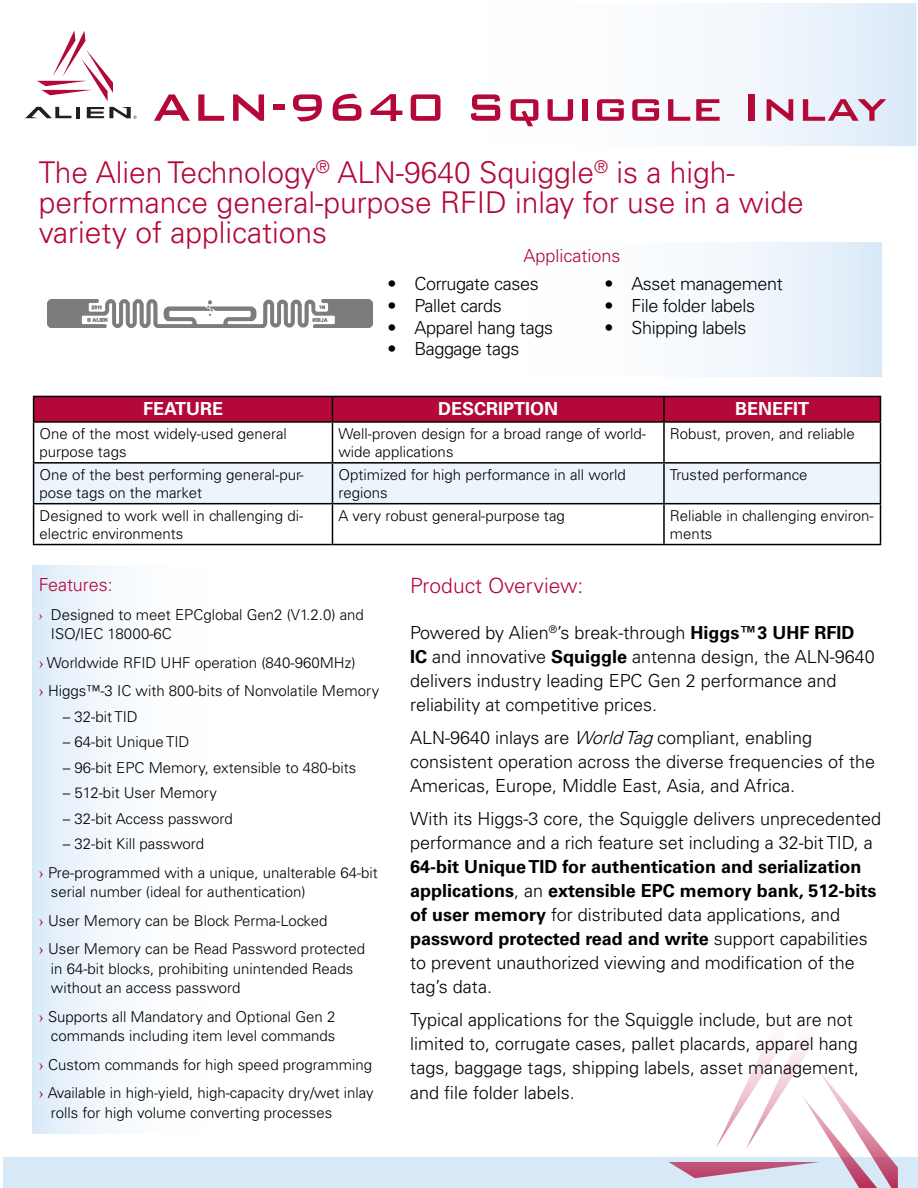
<style>
.page{position:relative;width:918px;height:1188px;background:#fff}
.page>*{position:absolute;margin:0;border:0;box-sizing:border-box;transform-origin:0 0}
.t1{font:500 51px "Bank Gothic BT";color:#b30838}
.t2{font:300 30px/30px "Univers LT Std";color:#b30838}
.t3{font:300 21px "Univers LT Std";color:#b30838}
.t4{font:300 18px/24px "Univers LT Std";color:#000}
.t5{font:700 18px/24px "Univers LT Std";color:#000}
.t6{font:300 18px "Univers LT Std";letter-spacing:-.02em;color:#000}
.t7{font:700 18px "Univers LT Std";color:#fff}
.t8{font:300 18px "Univers LT Std";color:#b30838}
.t9{font:300 15px/18px "Univers LT Std";color:#000}
.s1{font-weight:700}
.s2{font-style:italic}
.s3{font-weight:300}
.s4{font-family:"Minion Pro";font-weight:400;color:#b30838}
.s5{font-family:"Times New Roman";font-weight:400;color:#b30838}
</style>
<div class="page">
<div style="left:170px;top:2px;width:747px;height:145px;background:linear-gradient(to right,#fff,#e9f2fb)"></div>
<div style="left:169px;top:2px;width:749px;height:146px;border:2px solid #fff"></div>
<div style="left:3px;top:1157px;width:915px;height:31px;background:#d7e8f7"></div>
<hr style="left:76px;top:107px;width:4px;height:11px;background:#231f20">
<svg style="left:25px;top:107px;width:47px;height:11px"></svg>
<svg style="left:87px;top:107px;width:49px;height:12px"></svg>
<svg style="left:37px;top:30px;width:76px;height:71px"></svg>
<svg style="left:669px;top:1042px;width:229px;height:146px"></svg>
<div style="left:265px;top:242px;width:616px;height:135px;background:linear-gradient(to right,#fff,#e9f2fb)"></div>
<svg style="left:34px;top:423px;width:846px;height:121px"></svg>
<div style="left:34px;top:464px;width:846px;height:39px;background:#edf4fb"></div>
<hr style="left:33px;top:464px;width:1px;height:39px;background:#000">
<hr style="left:332px;top:464px;width:1px;height:39px;background:#000">
<hr style="left:663px;top:464px;width:2px;height:39px;background:#000">
<hr style="left:880px;top:464px;width:1px;height:39px;background:#000">
<hr style="left:33px;top:503px;width:299px;height:1px;background:#000">
<hr style="left:33px;top:504px;width:1px;height:40px;background:#000">
<hr style="left:332px;top:503px;width:332px;height:1px;background:#000">
<hr style="left:332px;top:504px;width:1px;height:40px;background:#000">
<hr style="left:664px;top:503px;width:217px;height:1px;background:#000">
<hr style="left:663px;top:504px;width:2px;height:40px;background:#000">
<hr style="left:880px;top:504px;width:1px;height:40px;background:#000">
<hr style="left:33px;top:544px;width:299px;height:1px;background:#000">
<hr style="left:332px;top:544px;width:332px;height:1px;background:#000">
<hr style="left:664px;top:544px;width:217px;height:1px;background:#000">
<hr style="left:33px;top:423px;width:1px;height:39px;background:#000">
<hr style="left:33px;top:462px;width:299px;height:2px;background:#000">
<hr style="left:880px;top:423px;width:1px;height:39px;background:#000">
<hr style="left:664px;top:462px;width:217px;height:2px;background:#000">
<hr style="left:332px;top:423px;width:1px;height:39px;background:#000">
<hr style="left:663px;top:423px;width:2px;height:39px;background:#000">
<hr style="left:332px;top:462px;width:332px;height:2px;background:#000">
<hr style="left:332px;top:421px;width:332px;height:2px;background:#000">
<hr style="left:33px;top:421px;width:299px;height:2px;background:#000">
<svg style="left:33px;top:396px;width:848px;height:26px;background:#a50733"></svg>
<hr style="left:664px;top:421px;width:217px;height:2px;background:#000">
<div style="left:33px;top:566px;width:297px;height:568px;background:linear-gradient(to right,#e9f2fb,#fff)"></div>
<img style="left:48px;top:300px;width:324px;height:28px">
<h1 class="t1" style="left:152px;top:79px;width:736px">ALN-9640 Squiggle Inlay</h1>
<h2 class="t2" style="left:39px;top:158px;width:767px">The Alien Technology<sup>®</sup> ALN-9640 Squiggle<sup>®</sup> is a high&shy;performance general-purpose RFID inlay for use in a wide variety of applications</h2>
<p class="t8" style="left:523px;top:245px;width:99px">Applications</p>
<p class="t6" style="left:604px;top:273px;width:180px">• Asset management</p>
<p class="t6" style="left:604px;top:295px;width:152px">• File folder labels</p>
<p class="t6" style="left:604px;top:316px;width:144px">• Shipping labels</p>
<p class="t6" style="left:387px;top:273px;width:153px">• Corrugate cases</p>
<p class="t6" style="left:387px;top:295px;width:116px">• Pallet cards</p>
<p class="t6" style="left:387px;top:316px;width:167px">• Apparel hang tags</p>
<p class="t6" style="left:387px;top:338px;width:134px">• Baggage tags</p>
<p class="t7" style="left:143px;top:399px;width:82px">FEATURE</p>
<p class="t7" style="left:438px;top:399px;width:122px">DESCRIPTION</p>
<p class="t7" style="left:735px;top:399px;width:76px">BENEFIT</p>
<p class="t9" style="left:40px;top:425px;width:249px">One of the most widely-used general purpose tags</p>
<p class="t9" style="left:338px;top:425px;width:309px">Well-proven design for a broad range of world&shy;wide applications</p>
<p class="t9" style="left:670px;top:425px;width:187px">Robust, proven, and reliable</p>
<p class="t9" style="left:40px;top:465px;width:266px">One of the best performing general-pur&shy;pose tags on the market</p>
<p class="t9" style="left:338px;top:465px;width:289px">Optimized for high performance in all world regions</p>
<p class="t9" style="left:670px;top:465px;width:139px">Trusted performance</p>
<p class="t9" style="left:40px;top:506px;width:265px">Designed to work well in challenging di&shy;electric environments</p>
<p class="t9" style="left:338px;top:506px;width:228px">A very robust general-purpose tag</p>
<p class="t9" style="left:670px;top:506px;width:205px">Reliable in challenging environ&shy;ments</p>
<h3 class="t3" style="left:410px;top:573px;width:175px">Product Overview:</h3>
<p class="t4" style="left:410px;top:621px;width:466px">Powered by Alien<sup>®</sup>’s break-through <span class="s1">Higgs™3 UHF RFID IC</span> and innovative <span class="s1">Squiggle</span> antenna design, the ALN-9640 delivers industry leading EPC Gen 2 performance and reliability at competitive prices.</p>
<p class="t4" style="left:410px;top:726px;width:466px">ALN-9640 inlays are <span class="s2">WorldTag</span>compliant, enabling consistent operation across the diverse frequencies of the<br>Americas, Europe, Middle East, Asia, and Africa.</p>
<p class="t4" style="left:410px;top:807px;width:473px">With its Higgs-3 core, the Squiggle delivers unprecedented performance and a rich feature set including a 32-bit TID, a</p>
<p class="t5" style="left:410px;top:855px;width:468px">64-bit Unique TID for authentication and serialization applications<span class="s3">, an</span> extensible EPC memory bank, 512-bits of user memory <span class="s3">for distributed data applications, and </span>password protected read and write <span class="s3">support capabilities to prevent unauthorized viewing and modification of the tag’s data.</span></p>
<p class="t4" style="left:410px;top:1007px;width:450px;line-height:24.5px">Typical applications for the Squiggle include, but are not limited to, corrugate cases, pallet placards, apparel hang tags, baggage tags, shipping labels, asset management, and file folder labels.</p>
<p class="t8" style="left:39px;top:574px;width:75px">Features:</p>
<p class="t9" style="left:51px;top:605px;width:315px;line-height:19.5px;text-indent:-12px"><span class="s4">›</span> Designed to meet EPCglobal Gen2 (V1.2.0) and<br>ISO/IEC 18000-6C</p>
<p class="t9" style="left:39px;top:648px;width:342px;line-height:28.5px"><span class="s5">›</span> Worldwide RFID UHF operation (840-960MHz)<br><span class="s5">›</span> Higgs™-3 IC with 800-bits of Nonvolatile Memory</p>
<p class="t9" style="left:63px;top:707px;width:76px">– 32-bit TID</p>
<p class="t9" style="left:63px;top:733px;width:128px">– 64-bit Unique TID</p>
<p class="t9" style="left:63px;top:758px;width:295px">– 96-bit EPC Memory, extensible to 480-bits</p>
<p class="t9" style="left:63px;top:784px;width:156px">– 512-bit User Memory</p>
<p class="t9" style="left:63px;top:809px;width:171px">– 32-bit Access password</p>
<p class="t9" style="left:39px;top:830px;width:340px;line-height:28.5px;text-indent:24px">– 32-bit Kill password<br><span class="s5">›</span> Pre-programmed with a unique, unalterable 64-bit</p>
<p class="t9" style="left:39px;top:878px;width:328px;line-height:28.5px;text-indent:12px">serial number (ideal for authentication)<br><span class="s5">›</span> User Memory can be Block Perma-Locked<br><span class="s5">›</span> User Memory can be Read Password protected</p>
<p class="t9" style="left:51px;top:959px;width:304px;line-height:19.5px">in 64-bit blocks, prohibiting unintended Reads without an access password</p>
<p class="t9" style="left:39px;top:1007px;width:298px;line-height:19.5px;text-align:right"><span class="s5">›</span> Supports all Mandatory and Optional Gen 2 commands including item level commands</p>
<p class="t9" style="left:39px;top:1050px;width:336px;line-height:28.5px"><span class="s5">›</span> Custom commands for high speed programming <span class="s5">›</span> Available in high-yield, high-capacity dry/wet inlay</p>
<p class="t9" style="left:51px;top:1103px;width:283px">rolls for high volume converting processes</p>
</div>
